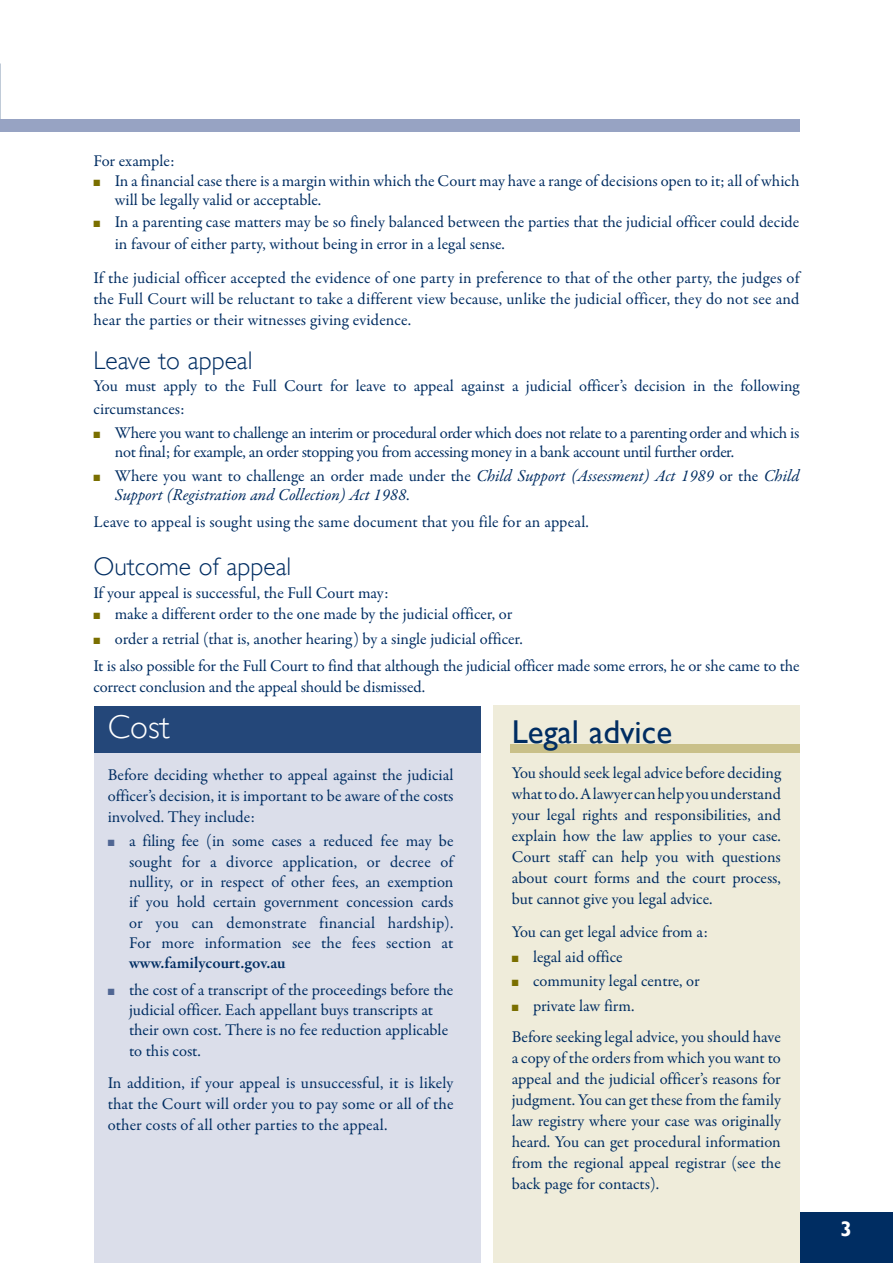
<style>
.page{position:relative;width:893px;height:1263px;background:#fff}
.page>*{position:absolute;margin:0;border:0;box-sizing:border-box;transform-origin:0 0}
._2nd_head{font:33px "Gill Sans";color:#002d62}
._1st_head{font:300 33px "Gill Sans";color:#fff}
._2nd_head-2{font:300 25.5px "Gill Sans";color:#002d62}
.t1{font:700 21px "Gill Sans";color:#fff}
.Indent{font:italic 16.8px "Garamond Premr Pro";color:#002d62}
.Indent_-_more_space{font:16.5px/21px "Garamond Premr Pro";color:#002d62;text-align:justify}
.Indent-2{font:16.5px/20.5px "Garamond Premr Pro";letter-spacing:-.005em;color:#002d62}
.Normal___space{font:16.5px/21px "Garamond Premr Pro";color:#002d62}
.Indent-3{font:16.5px/19.5px "Garamond Premr Pro";letter-spacing:-.025em;color:#002d62}
.s1{color:#7a6f00}
.s2{font-style:italic;font-size:16.8px}
.s3{font-style:normal;font-size:16.5px}
.s4{color:#506693}
.s5{font-weight:600}
</style>
<div class="page">
<div style="left:799px;top:1212px;width:94px;height:51px;background:#002d62"></div>
<div style="left:493px;top:706px;width:306px;height:557px;background:#efecda"></div>
<div style="left:510px;top:744px;width:289px;height:9px;background:#c9c089"></div>
<div style="left:94px;top:753px;width:386px;height:510px;background:#dbdeea"></div>
<div style="left:94px;top:706px;width:386px;height:47px;background:#244779"></div>
<div style="left:0;top:119px;width:799px;height:13px;background:#97a3c3"></div>
<p class="Normal___space" style="left:94px;top:151px;width:83px">For example:</p>
<p class="Indent-2" style="left:115px;top:171px;width:686px;line-height:19.5px;text-indent:-21px"><span class="s1">■</span> In a financial case there is a margin within which the Court may have a range of decisions open to it; all of which will be legally valid or acceptable.</p>
<p class="Indent_-_more_space" style="left:115px;top:211px;width:686px;line-height:22.5px;text-indent:-21px"><span class="s1">■</span> In a parenting case matters may be so finely balanced between the parties that the judicial officer could decide in favour of either party, without being in error in a legal sense.</p>
<p class="Indent_-_more_space" style="left:94px;top:268px;width:707px">If the judicial officer accepted the evidence of one party in preference to that of the other party, the judges of the Full Court will be reluctant to take a different view because, unlike the judicial officer, they do not see and hear the parties or their witnesses giving evidence.</p>
<p class="_2nd_head-2" style="left:94px;top:345px;width:161px">Leave to appeal</p>
<p class="Normal___space" style="left:94px;top:375px;width:707px;line-height:22.5px">You must apply to the Full Court for leave to appeal against a judicial officer’s decision in the following circumstances:</p>
<p class="Indent-3" style="left:115px;top:423px;width:686px;text-indent:-21px"><span class="s1">■</span> Where you want to challenge an interim or procedural order which does not relate to a parenting order and which is not final; for example, an order stopping you from accessing money in a bank account until further order.</p>
<p class="Indent-2" style="left:94px;top:466px;width:707px"><span class="s1">■</span> Where you want to challenge an order made under the <span class="s2">Child Support (Assessment) Act 1989</span> or the <span class="s2">Child</span></p>
<p class="Indent" style="left:115px;top:484px;width:296px">Support (Registration and Collection) Act 1988<span class="s3">.</span></p>
<p class="Indent_-_more_space" style="left:94px;top:512px;width:497px">Leave to appeal is sought using the same document that you file for an appeal.</p>
<p class="_2nd_head-2" style="left:94px;top:552px;width:199px">Outcome of appeal</p>
<p class="Normal___space" style="left:94px;top:582px;width:297px">If your appeal is successful, the Full Court may:</p>
<p class="Indent-2" style="left:94px;top:604px;width:420px"><span class="s1">■</span> make a different order to the one made by the judicial officer, or</p>
<p class="Indent-2" style="left:94px;top:629px;width:431px"><span class="s1">■</span> order a retrial (that is, another hearing) by a single judicial officer.</p>
<p class="Indent_-_more_space" style="left:94px;top:656px;width:707px">It is also possible for the Full Court to find that although the judicial officer made some errors, he or she came to the correct conclusion and the appeal should be dismissed.</p>
<p class="_2nd_head" style="left:512px;top:713px;width:162px">Legal advice</p>
<p class="Indent_-_more_space" style="left:512px;top:762px;width:271px">You should seek legal advice before deciding what to do. A lawyer can help you understand your legal rights and responsibilities, and explain how the law applies to your case.<br>Court staff can help you with questions about court forms and the court process, but cannot give you legal advice.</p>
<p class="Normal___space" style="left:512px;top:922px;width:198px">You can get legal advice from a:</p>
<p class="Indent-2" style="left:512px;top:946px;width:112px"><span class="s1">■</span> legal aid office</p>
<p class="Indent-2" style="left:512px;top:971px;width:190px"><span class="s1">■</span> community legal centre, or</p>
<p class="Indent_-_more_space" style="left:512px;top:995px;width:124px"><span class="s1">■</span> private law firm.</p>
<p class="Indent_-_more_space" style="left:512px;top:1027px;width:271px">Before seeking legal advice, you should have a copy of the orders from which you want to appeal and the judicial officer’s reasons for judgment. You can get these from the family law registry where your case was originally heard. You can get procedural information from the regional appeal registrar (see the back page for contacts).</p>
<p class="_1st_head" style="left:108px;top:707px;width:63px">Cost</p>
<p class="Normal___space" style="left:108px;top:765px;width:347px;text-align:justify">Before deciding whether to appeal against the judicial officer’s decision, it is important to be aware of the costs involved. They include:</p>
<p class="Indent_-_more_space" style="left:129px;top:831px;width:326px;line-height:20.2px;text-indent:-21px"><span class="s4">■</span> a filing fee (in some cases a reduced fee may be sought for a divorce application, or decree of nullity, or in respect of other fees, an exemption if you hold certain government concession cards or you can demonstrate financial hardship).<br>For more information see the fees section at <span class="s5">www.familycourt.gov.au</span></p>
<p class="Indent-2" style="left:129px;top:979px;width:326px;text-indent:-21px"><span class="s4">■</span> the cost of a transcript of the proceedings before the judicial officer. Each appellant buys transcripts at their own cost. There is no fee reduction applicable to this cost.</p>
<p class="Indent_-_more_space" style="left:108px;top:1072px;width:347px">In addition, if your appeal is unsuccessful, it is likely that the Court will order you to pay some or all of the other costs of all other parties to the appeal.</p>
<p class="t1" style="left:840px;top:1217px;width:13px">3</p>
</div>
